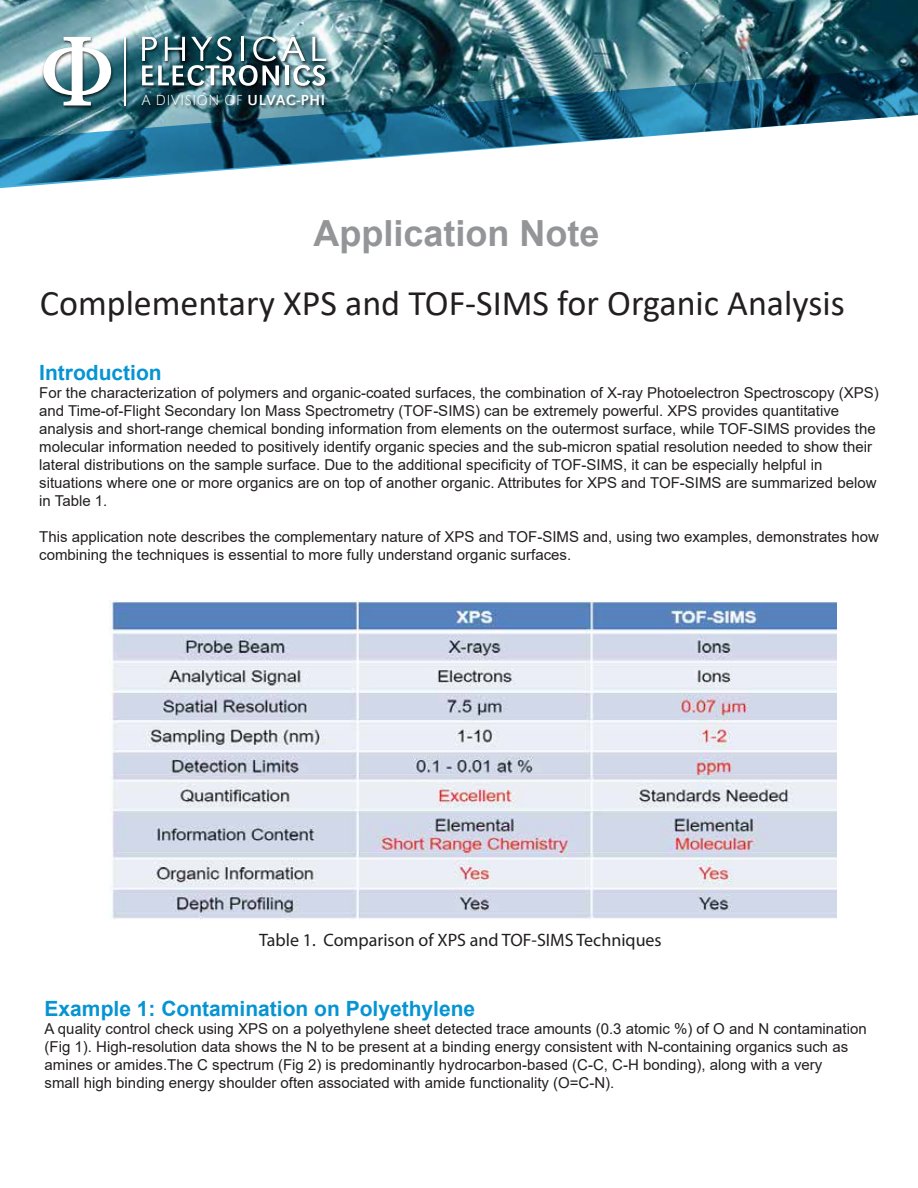
<style>
.page{position:relative;width:918px;height:1188px;background:#fff}
.page>*{position:absolute;margin:0;border:0;box-sizing:border-box;transform-origin:0 0}
.t1{font:36px "Calibri";color:#231f20}
.t2{font:700 36px "Arial";color:#939598}
.t3{font:700 21px "Arial";color:#0694d2}
.t4{font:18px "Myriad Pro";color:#231f20}
.t5{font:15px/18px "Arial";color:#231f20}
.t6{font:300 expanded 15px "URW Grotesk T";letter-spacing:.05em;color:#fff}
.s1{font-weight:400;font-stretch:normal}
</style>
<div class="page">
<img style="left:0;top:0;width:918px;height:65px">
<svg style="left:0;top:65px;width:918px;height:124px"></svg>
<img style="left:41px;top:34px;width:290px;height:79px">
<svg style="left:43px;top:37px;width:68px;height:68px"></svg>
<img style="left:142px;top:36px;width:184px;height:50px">
<hr style="left:125px;top:37px;width:1px;height:68px;background:#fff">
<img style="left:110px;top:600px;width:726px;height:319px">
<p class="t6" style="left:142px;top:92px;width:185px">A DIVISION OF <span class="s1">ULVAC-PHI</span></p>
<h1 class="t2" style="left:313px;top:208px;width:288px">Application Note</h1>
<h1 class="t1" style="left:40px;top:278px;width:806px">Complementary XPS and TOF-SIMS for Organic Analysis</h1>
<h2 class="t3" style="left:39px;top:357px;width:124px">Introduction</h2>
<p class="t5" style="left:39px;top:383px;width:841px">For the characterization of polymers and organic-coated surfaces, the combination of X-ray Photoelectron Spectroscopy (XPS) and Time-of-Flight Secondary Ion Mass Spectrometry (TOF-SIMS) can be extremely powerful. XPS provides quantitative analysis and short-range chemical bonding information from elements on the outermost surface, while TOF-SIMS provides the molecular information needed to positively identify organic species and the sub-micron spatial resolution needed to show their lateral distributions on the sample surface. Due to the additional specificity of TOF-SIMS, it can be especially helpful in situations where one or more organics are on top of another organic. Attributes for XPS and TOF-SIMS are summarized below in Table 1.</p>
<p class="t5" style="left:39px;top:527px;width:841px">This application note describes the complementary nature of XPS and TOF-SIMS and, using two examples, demonstrates how combining the techniques is essential to more fully understand organic surfaces.</p>
<p class="t4" style="left:259px;top:928px;width:404px">Table 1. Comparison of XPS and TOF-SIMS Techniques</p>
<h2 class="t3" style="left:45px;top:994px;width:432px">Example 1: Contamination on Polyethylene</h2>
<p class="t5" style="left:45px;top:1019px;width:824px">A quality control check using XPS on a polyethylene sheet detected trace amounts (0.3 atomic %) of O and N contamination (Fig 1). High-resolution data shows the N to be present at a binding energy consistent with N-containing organics such as amines or amides.The C spectrum (Fig 2) is predominantly hydrocarbon-based (C-C, C-H bonding), along with a very<br>small high binding energy shoulder often associated with amide functionality (O=C-N).</p>
</div>
